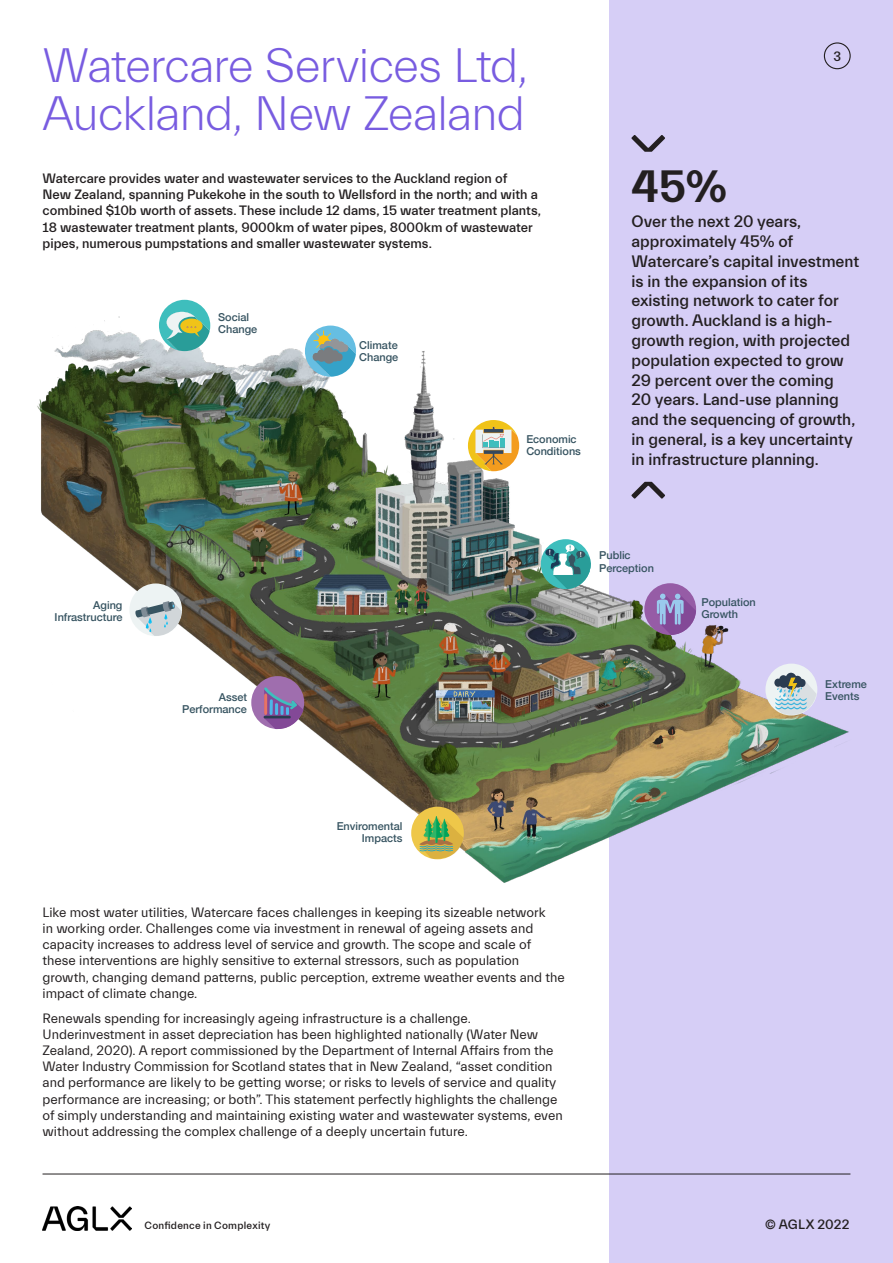
<style>
.page{position:relative;width:893px;height:1263px;background:#fff}
.page>*{position:absolute;margin:0;border:0;box-sizing:border-box;transform-origin:0 0}
.Heading{font:300 48px/48.6px "Everett";letter-spacing:-.02em;color:#785ce0}
.t1{font:700 45px "Everett";color:#231f20}
.t2{font:500 16.5px/19.8px "Everett";color:#231f20}
.Text{font:13.5px/16.2px "Everett";color:#231f20}
.Text-2{font:500 13.5px/16.2px "Everett";color:#231f20}
.t3{font:500 10.95px/12px "Helvetica Neue";color:#375461}
.t4{font:500 10.5px "Everett";letter-spacing:.025em;color:#231f20}
</style>
<div class="page">
<div style="left:609px;top:0;width:284px;height:1263px;background:#d6cef6"></div>
<img style="left:37px;top:299px;width:812px;height:584px">
<div style="left:251px;top:676px;width:53px;height:53px;background:#9f6eae;border-radius:50%"></div>
<div style="left:644px;top:583px;width:52px;height:52px;background:#965ca6;border-radius:50%"></div>
<svg style="left:657px;top:593px;width:39px;height:42px"></svg>
<svg style="left:468px;top:420px;width:51px;height:51px;background:#d7c281"></svg>
<svg style="left:305px;top:326px;width:51px;height:51px;background:#85b7c6"></svg>
<svg style="left:159px;top:300px;width:51px;height:51px"></svg>
<div style="left:765px;top:664px;width:52px;height:51px;background:#edf3f3;border-radius:50%"></div>
<div style="left:541px;top:539px;width:50px;height:50px;background:#3ebebd;border-radius:50%"></div>
<svg style="left:545px;top:544px;width:46px;height:45px"></svg>
<svg style="left:264px;top:687px;width:39px;height:42px"></svg>
<svg style="left:774px;top:673px;width:42px;height:42px"></svg>
<div style="left:129px;top:583px;width:53px;height:53px;background:#edf3f3;border-radius:50%"></div>
<svg style="left:135px;top:601px;width:47px;height:35px"></svg>
<div style="left:411px;top:807px;width:53px;height:52px;background:#eec749;border-radius:50%"></div>
<svg style="left:419px;top:816px;width:44px;height:43px"></svg>
<hr style="left:43px;top:1173px;width:807px;height:1px;background:#231f20">
<div style="left:824px;top:42px;width:27px;height:27px;border:1px solid #231f20;border-radius:50%"></div>
<img style="left:43px;top:1207px;width:88px;height:23px">
<svg style="left:631px;top:482px;width:34px;height:17px"></svg>
<svg style="left:631px;top:135px;width:34px;height:17px"></svg>
<p class="Heading" style="left:43px;top:42px;width:487px">Watercare Services Ltd,<br>Auckland, New Zealand</p>
<p class="Text-2" style="left:43px;top:171px;width:500px">Watercare provides water and wastewater services to the Auckland region of<br>New Zealand, spanning Pukekohe in the south to Wellsford in the north; and with a combined $10b worth of assets. These include 12 dams, 15 water treatment plants, 18 wastewater treatment plants, 9000km of water pipes, 8000km of wastewater pipes, numerous pumpstations and smaller wastewater systems.</p>
<p class="t3" style="left:218px;top:310px;width:41px">Social<br>Change</p>
<p class="t3" style="left:359px;top:339px;width:41px">Climate<br>Change</p>
<p class="t3" style="left:526px;top:432px;width:56px">Economic<br>Conditions</p>
<p class="Text-2" style="left:833px;top:49px;width:9px">3</p>
<p class="t1" style="left:631px;top:162px;width:97px">45%</p>
<p class="t2" style="left:631px;top:212px;width:229px">Over the next 20 years, approximately 45% of<br>Watercare’s capital investment is in the expansion of its existing network to cater for growth. Auckland is a high&shy;growth region, with projected population expected to grow<br>29 percent over the coming<br>20 years. Land-use planning and the sequencing of growth, in general, is a key uncertainty in infrastructure planning.</p>
<p class="t3" style="left:55px;top:598px;width:69px;text-align:right">Aging<br>Infrastructure</p>
<p class="t3" style="left:182px;top:690px;width:66px;text-align:right">Asset<br>Performance</p>
<p class="t3" style="left:599px;top:548px;width:56px;line-height:13px">Public<br>Perception</p>
<p class="t3" style="left:701px;top:595px;width:56px">Population<br>Growth</p>
<p class="t3" style="left:825px;top:677px;width:43px">Extreme<br>Events</p>
<p class="t3" style="left:337px;top:819px;width:67px;text-align:right">Enviromental<br>Impacts</p>
<p class="Text" style="left:43px;top:904px;width:524px">Like most water utilities, Watercare faces challenges in keeping its sizeable network<br>in working order. Challenges come via investment in renewal of ageing assets and capacity increases to address level of service and growth. The scope and scale of these interventions are highly sensitive to external stressors, such as population growth, changing demand patterns, public perception, extreme weather events and the impact of climate change.</p>
<p class="Text" style="left:43px;top:1010px;width:522px">Renewals spending for increasingly ageing infrastructure is a challenge.<br>Underinvestment in asset depreciation has been highlighted nationally (Water New Zealand, 2020). A report commissioned by the Department of Internal Affairs from the Water Industry Commission for Scotland states that in New Zealand, “asset condition and performance are likely to be getting worse; or risks to levels of service and quality performance are increasing; or both”. This statement perfectly highlights the challenge of simply understanding and maintaining existing water and wastewater systems, even without addressing the complex challenge of a deeply uncertain future.</p>
<p class="t4" style="left:145px;top:1220px;width:127px">Confidence in Complexity</p>
<p class="Text-2" style="left:765px;top:1216px;width:86px">© AGLX 2022</p>
</div>
